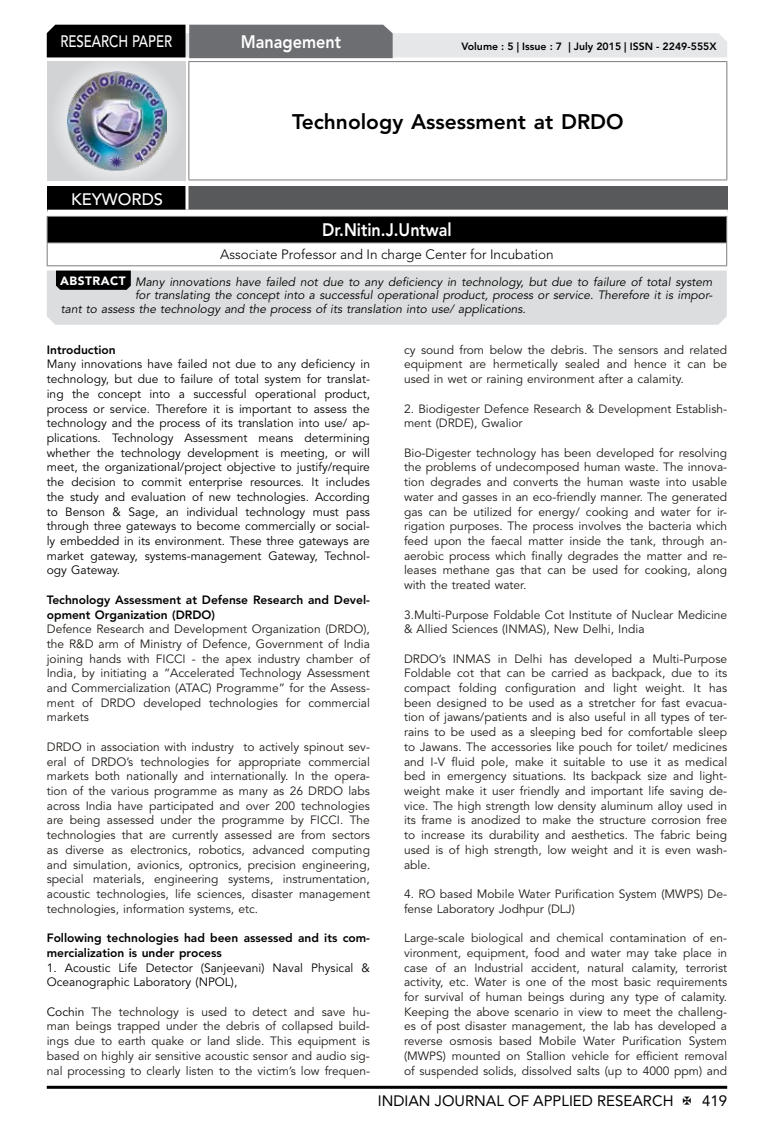
<style>
.page{position:relative;width:774px;height:1136px;background:#fff}
.page>*{position:absolute;margin:0;border:0;box-sizing:border-box;transform-origin:0 0}
.t1{font:800 21px "Avenir LT Std";color:#000}
.t2{font:800 18px "Avenir LT Std";color:#fff;scale:.9 1}
.t3{font:500 16.5px "Avenir LT Std";color:#fff;scale:.8 1}
.t4{font:500 16.5px "Avenir LT Std";color:#fff}
.t5{font:15px "Avenir LT Std";color:#000}
.t6{font:300 13.5px "Avenir LT Std";color:#000}
.t7{font:12px/14.7px "Avenir LT Std";color:#1f1a17;text-align:justify}
.t8{font:12px/14.7px "Avenir LT Std";color:#000;text-align:justify}
.t9{font:italic 12px "Avenir LT Std";color:#000}
.t10{font:800 12px/14.7px "Avenir LT Std";color:#000}
.t11{font:800 10.5px "Avenir LT Std";color:#000}
.s1{font-weight:900;font-style:normal;color:#fff}
.s2{color:#000}
</style>
<div class="page">
<hr style="left:47px;top:1085px;width:680px;height:3px;background:#000">
<div style="left:48px;top:62px;width:137px;height:118px;background:linear-gradient(to right,#d9dadb,#d9dadb)"></div>
<img style="left:68px;top:71px;width:99px;height:100px">
<svg style="left:47px;top:25px;width:680px;height:33px;background:#979899"></svg>
<hr style="left:188px;top:61px;width:539px;height:1px;background:#808285">
<hr style="left:188px;top:62px;width:1px;height:117px;background:#808285">
<hr style="left:726px;top:62px;width:1px;height:117px;background:#808285">
<hr style="left:188px;top:179px;width:539px;height:1px;background:#808285">
<div style="left:47px;top:216px;width:680px;height:27px;background:#000"></div>
<hr style="left:47px;top:216px;width:680px;height:1px;background:#808285">
<hr style="left:47px;top:242px;width:680px;height:1px;background:#808285">
<svg style="left:47px;top:217px;width:1px;height:48px"></svg>
<svg style="left:726px;top:217px;width:1px;height:48px"></svg>
<hr style="left:47px;top:265px;width:680px;height:1px;background:#808285">
<div style="left:47px;top:186px;width:140px;height:25px;background:#000"></div>
<div style="left:187px;top:186px;width:541px;height:25px;background:#58595b"></div>
<hr style="left:185px;top:186px;width:3px;height:24px;background:#fff">
<hr style="left:47px;top:210px;width:140px;height:3px;background:#fff">
<hr style="left:187px;top:210px;width:541px;height:3px;background:#fff">
<div style="left:47px;top:270px;width:680px;height:55px;background:#dcddde"></div>
<svg style="left:56px;top:270px;width:75px;height:20px"></svg>
<h3 class="t3" style="left:60px;top:32px;width:139px">RESEARCH PAPER</h3>
<h3 class="t4" style="left:71px;top:189px;width:94px">KEYWORDS</h3>
<h2 class="t2" style="left:241px;top:31px;width:113px">Management</h2>
<p class="t11" style="left:461px;top:41px;width:257px">Volume : 5 | Issue : 7 | July 2015 | ISSN - 2249-555X</p>
<h1 class="t1" style="left:292px;top:109px;width:333px">Technology Assessment at DRDO</h1>
<h2 class="t2" style="left:322px;top:219px;width:146px">Dr.Nitin.J.Untwal</h2>
<p class="t6" style="left:220px;top:247px;width:335px">Associate Professor and In charge Center for Incubation</p>
<p class="t9" style="left:60px;top:275px;width:654px"><span class="s1">ABSTRACT</span> Many innovations have failed not due to any deficiency in technology, but due to failure of total system</p>
<p class="t9" style="left:135px;top:288px;width:579px">for translating the concept into a successful operational product, process or service. Therefore it is impor-</p>
<p class="t9" style="left:61px;top:302px;width:467px">tant to assess the technology and the process of its translation into use/ applications.</p>
<p class="t10" style="left:47px;top:342px;width:70px">Introduction</p>
<p class="t8" style="left:47px;top:357px;width:325px">Many innovations have failed not due to any deficiency in technology, but due to failure of total system for translat&shy;ing the concept into a successful operational product, process or service. Therefore it is important to assess the technology and the process of its translation into use/ ap&shy;plications. Technology Assessment means determining whether the technology development is meeting, or will meet, the organizational/project objective to justify/require the decision to commit enterprise resources. It includes the study and evaluation of new technologies. According to Benson &amp; Sage, an individual technology must pass through three gateways to become commercially or social&shy;ly embedded in its environment. These three gateways are market gateway, systems-management Gateway, Technol&shy;ogy Gateway.</p>
<p class="t10" style="left:47px;top:592px;width:325px">Technology Assessment at Defense Research and Devel&shy;opment Organization (DRDO)</p>
<p class="t7" style="left:47px;top:622px;width:325px">Defence Research and Development Organization (DRDO), the R&amp;D arm of Ministry of Defence, Government of India joining hands with FICCI - the apex industry chamber of India, by initiating a “Accelerated Technology Assessment and Commercialization (ATAC) Programme” for the Assess&shy;ment of DRDO developed technologies for commercial markets</p>
<p class="t7" style="left:47px;top:739px;width:325px">DRDO in association with industry to actively spinout sev&shy;eral of DRDO’s technologies for appropriate commercial markets both nationally and internationally. In the opera&shy;tion of the various programme as many as 26 DRDO labs across India have participated and over 200 technologies are being assessed under the programme by FICCI. The technologies that are currently assessed are from sectors as diverse as electronics, robotics, advanced computing and simulation, avionics, optronics, precision engineering, special materials, engineering systems, instrumentation, acoustic technologies, life sciences, disaster management technologies, information systems, etc.</p>
<p class="t10" style="left:47px;top:930px;width:325px">Following technologies had been assessed and its com&shy;mercialization is under process</p>
<p class="t8" style="left:47px;top:960px;width:325px">1. Acoustic Life Detector (Sanjeevani) Naval Physical &amp;<br>Oceanographic Laboratory (NPOL),</p>
<p class="t7" style="left:47px;top:1004px;width:325px"><span class="s2">Cochin</span> The technology is used to detect and save hu&shy;man beings trapped under the debris of collapsed build&shy;ings due to earth quake or land slide. This equipment is based on highly air sensitive acoustic sensor and audio sig&shy;nal processing to clearly listen to the victim’s low frequen-</p>
<p class="t7" style="left:404px;top:342px;width:325px">cy sound from below the debris. The sensors and related equipment are hermetically sealed and hence it can be used in wet or raining environment after a calamity.</p>
<p class="t7" style="left:404px;top:401px;width:325px">2. Biodigester Defence Research &amp; Development Establish&shy;ment (DRDE), Gwalior</p>
<p class="t7" style="left:404px;top:445px;width:325px">Bio-Digester technology has been developed for resolving the problems of undecomposed human waste. The innova&shy;tion degrades and converts the human waste into usable water and gasses in an eco-friendly manner. The generated gas can be utilized for energy/ cooking and water for ir&shy;rigation purposes. The process involves the bacteria which feed upon the faecal matter inside the tank, through an&shy;aerobic process which finally degrades the matter and re&shy;leases methane gas that can be used for cooking, along with the treated water.</p>
<p class="t7" style="left:404px;top:607px;width:325px">3.Multi-Purpose Foldable Cot Institute of Nuclear Medicine &amp; Allied Sciences (INMAS), New Delhi, India</p>
<p class="t7" style="left:404px;top:651px;width:325px">DRDO’s INMAS in Delhi has developed a Multi-Purpose Foldable cot that can be carried as backpack, due to its compact folding configuration and light weight. It has been designed to be used as a stretcher for fast evacua&shy;tion of jawans/patients and is also useful in all types of ter&shy;rains to be used as a sleeping bed for comfortable sleep to Jawans. The accessories like pouch for toilet/ medicines and I-V fluid pole, make it suitable to use it as medical bed in emergency situations. Its backpack size and light&shy;weight make it user friendly and important life saving de&shy;vice. The high strength low density aluminum alloy used in its frame is anodized to make the structure corrosion free to increase its durability and aesthetics. The fabric being used is of high strength, low weight and it is even wash&shy;able.</p>
<p class="t7" style="left:404px;top:886px;width:325px">4. RO based Mobile Water Purification System (MWPS) De&shy;fense Laboratory Jodhpur (DLJ)</p>
<p class="t7" style="left:404px;top:930px;width:325px">Large-scale biological and chemical contamination of en&shy;vironment, equipment, food and water may take place in case of an Industrial accident, natural calamity, terrorist activity, etc. Water is one of the most basic requirements for survival of human beings during any type of calamity.<br>Keeping the above scenario in view to meet the challeng&shy;es of post disaster management, the lab has developed a reverse osmosis based Mobile Water Purification System (MWPS) mounted on Stallion vehicle for efficient removal of suspended solids, dissolved salts (up to 4000 ppm) and</p>
<p class="t5" style="left:378px;top:1091px;width:297px">INDIAN JOURNAL OF APPLIED RESEARCH</p>
<p class="t5" style="left:702px;top:1091px;width:27px">419</p>
</div>
